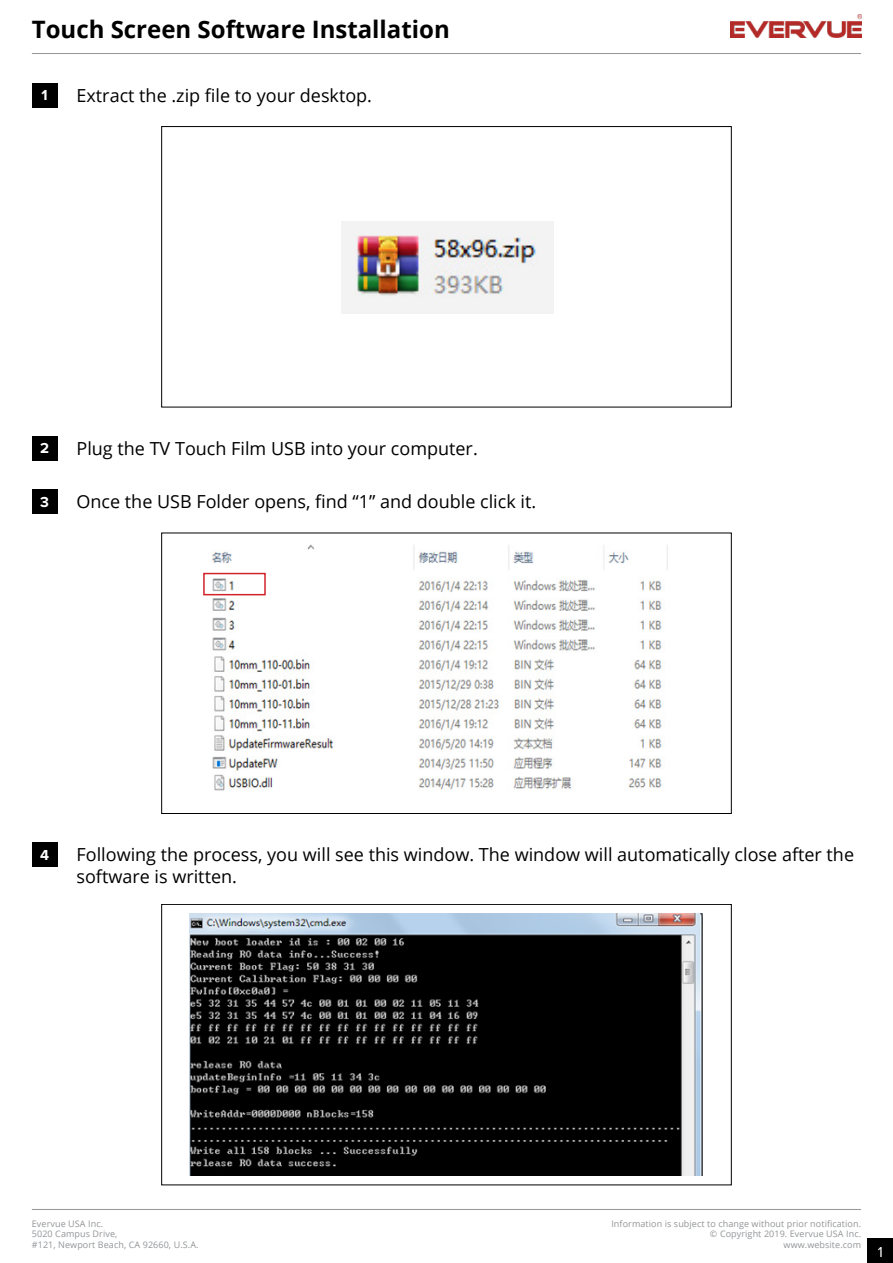
<style>
.page{position:relative;width:893px;height:1263px;background:#fff}
.page>*{position:absolute;margin:0;border:0;box-sizing:border-box;transform-origin:0 0}
.t1{font:700 24px "Open Sans";color:#000}
.t2{font:18px/21.6px "Open Sans";color:#000}
.t3{font:700 15px "Proxima Nova";color:#fff}
.t4{font:15px "Proxima Nova";color:#fff}
.t5{font:9px/10.5px "Open Sans";letter-spacing:.01em;color:#939598;text-align:right}
</style>
<div class="page">
<hr style="left:32px;top:1209px;width:829px;height:1px;background:#939598">
<hr style="left:32px;top:53px;width:829px;height:1px;background:#939598">
<div style="left:867px;top:1239px;width:26px;height:24px;background:#000"></div>
<img style="left:731px;top:14px;width:130px;height:23px">
<div style="left:32px;top:83px;width:25px;height:24px;background:#000"></div>
<div style="left:162px;top:126px;width:569px;height:281px;border:1px solid #000"></div>
<img style="left:341px;top:222px;width:213px;height:92px">
<div style="left:32px;top:436px;width:25px;height:24px;background:#000"></div>
<div style="left:32px;top:489px;width:25px;height:25px;background:#000"></div>
<img style="left:203px;top:544px;width:465px;height:247px">
<div style="left:203px;top:573px;width:63px;height:22px;border:2px solid #d2232a"></div>
<div style="left:32px;top:842px;width:25px;height:25px;background:#000"></div>
<div style="left:162px;top:904px;width:569px;height:281px;border:1px solid #000"></div>
<img style="left:190px;top:914px;width:513px;height:261px">
<h1 class="t1" style="left:32px;top:12px;width:419px">Touch Screen Software Installation</h1>
<p class="t3" style="left:42px;top:88px;width:8px">1</p>
<p class="t2" style="left:77px;top:84px;width:297px">Extract the .zip file to your desktop.</p>
<p class="t3" style="left:40px;top:441px;width:10px">2</p>
<p class="t2" style="left:77px;top:437px;width:403px">Plug the TV Touch Film USB into your computer.</p>
<p class="t3" style="left:40px;top:495px;width:10px">3</p>
<p class="t2" style="left:77px;top:490px;width:461px">Once the USB Folder opens, find “1” and double click it.</p>
<p class="t3" style="left:40px;top:848px;width:10px">4</p>
<p class="t2" style="left:77px;top:843px;width:779px">Following the process, you will see this window. The window will automatically close after the software is written.</p>
<p class="t5" style="left:32px;top:1218px;width:168px;text-align:left">Evervue USA Inc.<br>5020 Campus Drive,<br>#121, Newport Beach, CA 92660, U.S.A.</p>
<p class="t5" style="left:611px;top:1218px;width:251px">Information is subject to change without prior notification. © Copyright 2019. Evervue USA Inc.<br>www.website.com</p>
<p class="t4" style="left:878px;top:1245px;width:7px">1</p>
</div>
